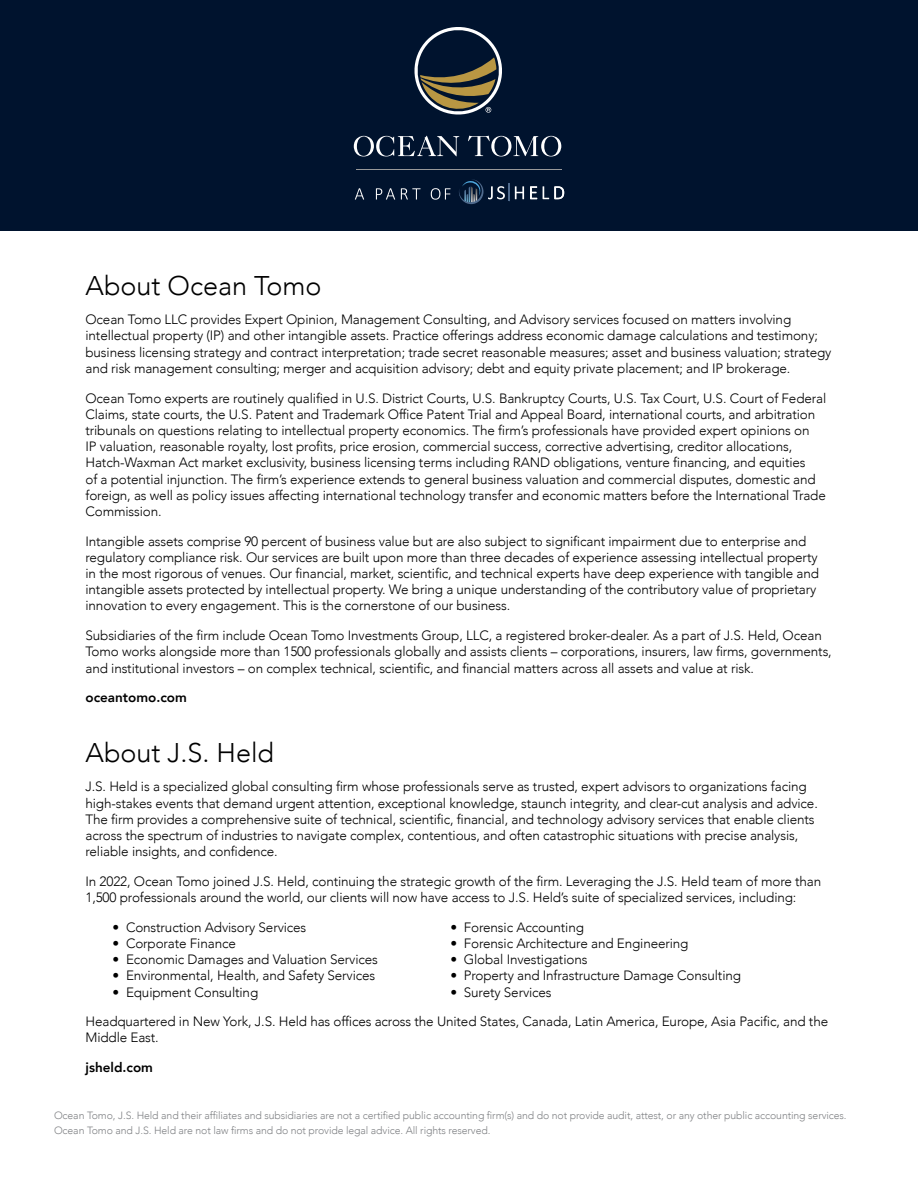
<style>
.page{position:relative;width:918px;height:1188px;background:#fff}
.page>*{position:absolute;margin:0;border:0;box-sizing:border-box;transform-origin:0 0}
.t1{font:300 27px "Avenir";color:#000}
.t2{font:300 13.5px/16.2px "Avenir";letter-spacing:-.01em;color:#000}
.t3{font:800 13.5px "Avenir";color:#000}
.t4{font:300 10.5px/15px "Avenir";letter-spacing:-.01em;color:#808285}
</style>
<div class="page">
<div style="left:0;top:0;width:918px;height:231px;background:#00132e"></div>
<svg style="left:530px;top:186px;width:7px;height:13px"></svg>
<svg style="left:543px;top:186px;width:21px;height:13px"></svg>
<svg style="left:459px;top:179px;width:65px;height:25px"></svg>
<svg style="left:355px;top:188px;width:96px;height:12px"></svg>
<hr style="left:356px;top:170px;width:205px;height:1px;background:#989899">
<svg style="left:354px;top:136px;width:105px;height:20px"></svg>
<svg style="left:468px;top:136px;width:93px;height:20px"></svg>
<svg style="left:414px;top:27px;width:88px;height:88px"></svg>
<h1 class="t1" style="left:86px;top:269px;width:238px">About Ocean Tomo</h1>
<p class="t2" style="left:86px;top:311px;width:748px">Ocean Tomo LLC provides Expert Opinion, Management Consulting, and Advisory services focused on matters involving intellectual property (IP) and other intangible assets. Practice offerings address economic damage calculations and testimony; business licensing strategy and contract interpretation; trade secret reasonable measures; asset and business valuation; strategy and risk management consulting; merger and acquisition advisory; debt and equity private placement; and IP brokerage.</p>
<p class="t2" style="left:86px;top:390px;width:742px">Ocean Tomo experts are routinely qualified in U.S. District Courts, U.S. Bankruptcy Courts, U.S. Tax Court, U.S. Court of Federal Claims, state courts, the U.S. Patent and Trademark Office Patent Trial and Appeal Board, international courts, and arbitration tribunals on questions relating to intellectual property economics. The firm’s professionals have provided expert opinions on<br>IP valuation, reasonable royalty, lost profits, price erosion, commercial success, corrective advertising, creditor allocations, Hatch-Waxman Act market exclusivity, business licensing terms including RAND obligations, venture financing, and equities<br>of a potential injunction. The firm’s experience extends to general business valuation and commercial disputes, domestic and foreign, as well as policy issues affecting international technology transfer and economic matters before the International Trade Commission.</p>
<p class="t2" style="left:86px;top:533px;width:735px">Intangible assets comprise 90 percent of business value but are also subject to significant impairment due to enterprise and regulatory compliance risk. Our services are built upon more than three decades of experience assessing intellectual property in the most rigorous of venues. Our financial, market, scientific, and technical experts have deep experience with tangible and intangible assets protected by intellectual property. We bring a unique understanding of the contributory value of proprietary innovation to every engagement. This is the cornerstone of our business.</p>
<p class="t2" style="left:86px;top:627px;width:748px">Subsidiaries of the firm include Ocean Tomo Investments Group, LLC, a registered broker-dealer. As a part of J.S. Held, Ocean<br>Tomo works alongside more than 1500 professionals globally and assists clients – corporations, insurers, law firms, governments, and institutional investors – on complex technical, scientific, and financial matters across all assets and value at risk.</p>
<p class="t3" style="left:86px;top:687px;width:103px">oceantomo.com</p>
<h1 class="t1" style="left:86px;top:736px;width:190px">About J.S. Held</h1>
<p class="t2" style="left:86px;top:779px;width:734px">J.S. Held is a specialized global consulting firm whose professionals serve as trusted, expert advisors to organizations facing high-stakes events that demand urgent attention, exceptional knowledge, staunch integrity, and clear-cut analysis and advice.<br>The firm provides a comprehensive suite of technical, scientific, financial, and technology advisory services that enable clients across the spectrum of industries to navigate complex, contentious, and often catastrophic situations with precise analysis, reliable insights, and confidence.</p>
<p class="t2" style="left:86px;top:873px;width:737px">In 2022, Ocean Tomo joined J.S. Held, continuing the strategic growth of the firm. Leveraging the J.S. Held team of more than<br>1,500 professionals around the world, our clients will now have access to J.S. Held’s suite of specialized services, including:</p>
<p class="t2" style="left:113px;top:919px;width:195px">• Construction Advisory Services</p>
<p class="t2" style="left:113px;top:935px;width:125px">• Corporate Finance</p>
<p class="t2" style="left:113px;top:951px;width:267px">• Economic Damages and Valuation Services</p>
<p class="t2" style="left:113px;top:968px;width:264px">• Environmental, Health, and Safety Services</p>
<p class="t2" style="left:113px;top:984px;width:147px">• Equipment Consulting</p>
<p class="t2" style="left:86px;top:1013px;width:744px">Headquartered in New York, J.S. Held has offices across the United States, Canada, Latin America, Europe, Asia Pacific, and the<br>Middle East.</p>
<p class="t3" style="left:86px;top:1057px;width:69px">jsheld.com</p>
<p class="t4" style="left:54px;top:1108px;width:794px">Ocean Tomo, J.S. Held and their affiliates and subsidiaries are not a certified public accounting firm(s) and do not provide audit, attest, or any other public accounting services.<br>Ocean Tomo and J.S. Held are not law firms and do not provide legal advice. All rights reserved.</p>
<p class="t2" style="left:450px;top:919px;width:135px">• Forensic Accounting</p>
<p class="t2" style="left:450px;top:935px;width:240px">• Forensic Architecture and Engineering</p>
<p class="t2" style="left:450px;top:951px;width:139px">• Global Investigations</p>
<p class="t2" style="left:450px;top:968px;width:292px">• Property and Infrastructure Damage Consulting</p>
<p class="t2" style="left:450px;top:984px;width:103px">• Surety Services</p>
</div>
